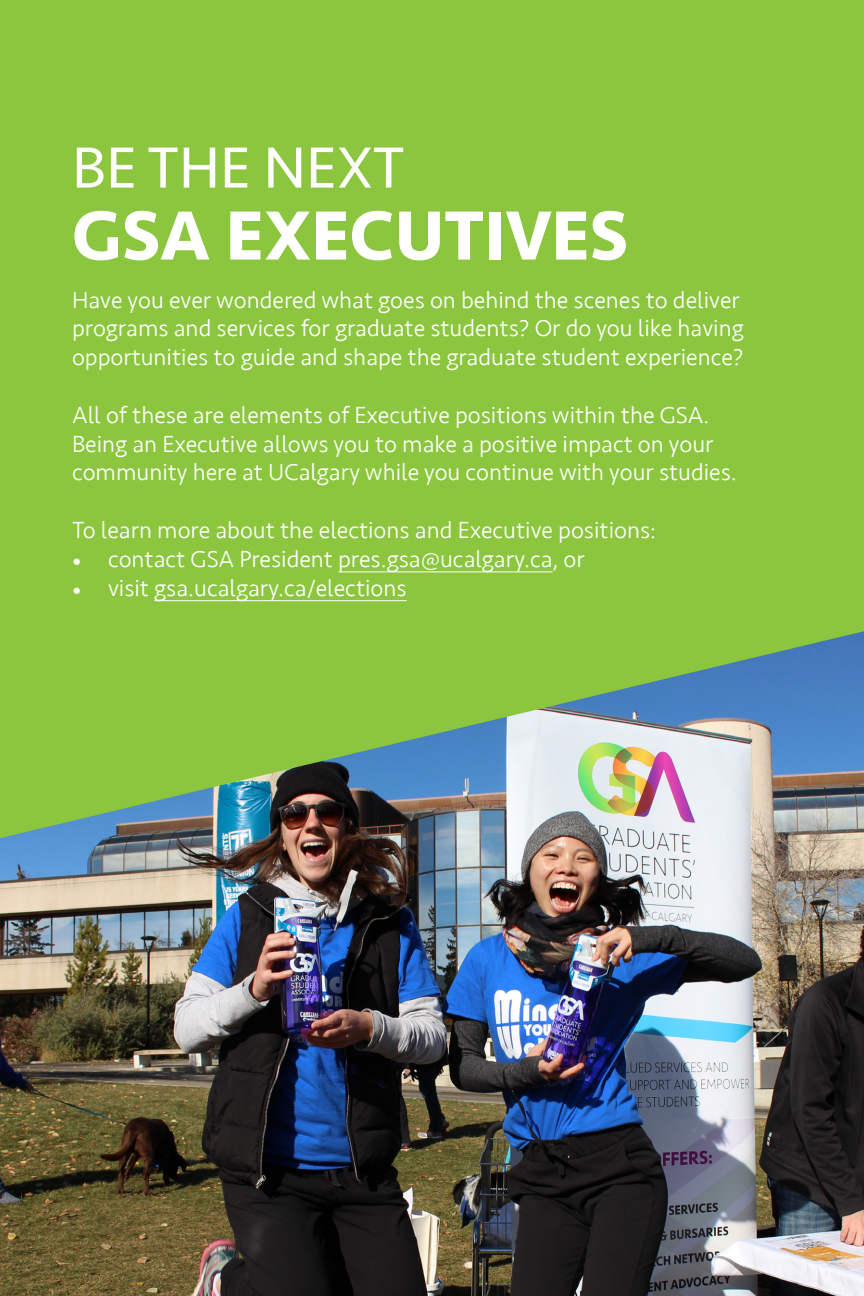
<style>
.page{position:relative;width:864px;height:1296px;background:#fff}
.page>*{position:absolute;margin:0;border:0;box-sizing:border-box;transform-origin:0 0}
.t1{font:700 72px "Seravek";color:#fff}
.t2{font:60px "Seravek";color:#fff}
.t3{font:300 24px/28.8px "Seravek";color:#fff}
.s1{font-family:"Minion Pro";font-weight:400}
</style>
<div class="page">
<div style="left:1px;top:0;width:863px;height:879px;background:#8bc63e"></div>
<hr style="left:338px;top:571px;width:215px;height:1px;background:#fff">
<hr style="left:154px;top:600px;width:253px;height:1px;background:#fff">
<img style="left:0;top:631px;width:864px;height:665px">
<p class="t2" style="left:72px;top:121px;width:334px">BE THE NEXT</p>
<p class="t1" style="left:72px;top:178px;width:557px">GSA EXECUTIVES</p>
<p class="t3" style="left:72px;top:286px;width:673px">Have you ever wondered what goes on behind the scenes to deliver programs and services for graduate students? Or do you like having opportunities to guide and shape the graduate student experience?</p>
<p class="t3" style="left:72px;top:401px;width:666px">All of these are elements of Executive positions within the GSA.<br>Being an Executive allows you to make a positive impact on your community here at UCalgary while you continue with your studies.</p>
<p class="t3" style="left:72px;top:516px;width:586px">To learn more about the elections and Executive positions:</p>
<p class="t3" style="left:72px;top:545px;width:514px"><span class="s1">•</span> contact GSA President pres.gsa@ucalgary.ca, or</p>
<p class="t3" style="left:72px;top:574px;width:336px"><span class="s1">•</span> visit gsa.ucalgary.ca/elections</p>
</div>
